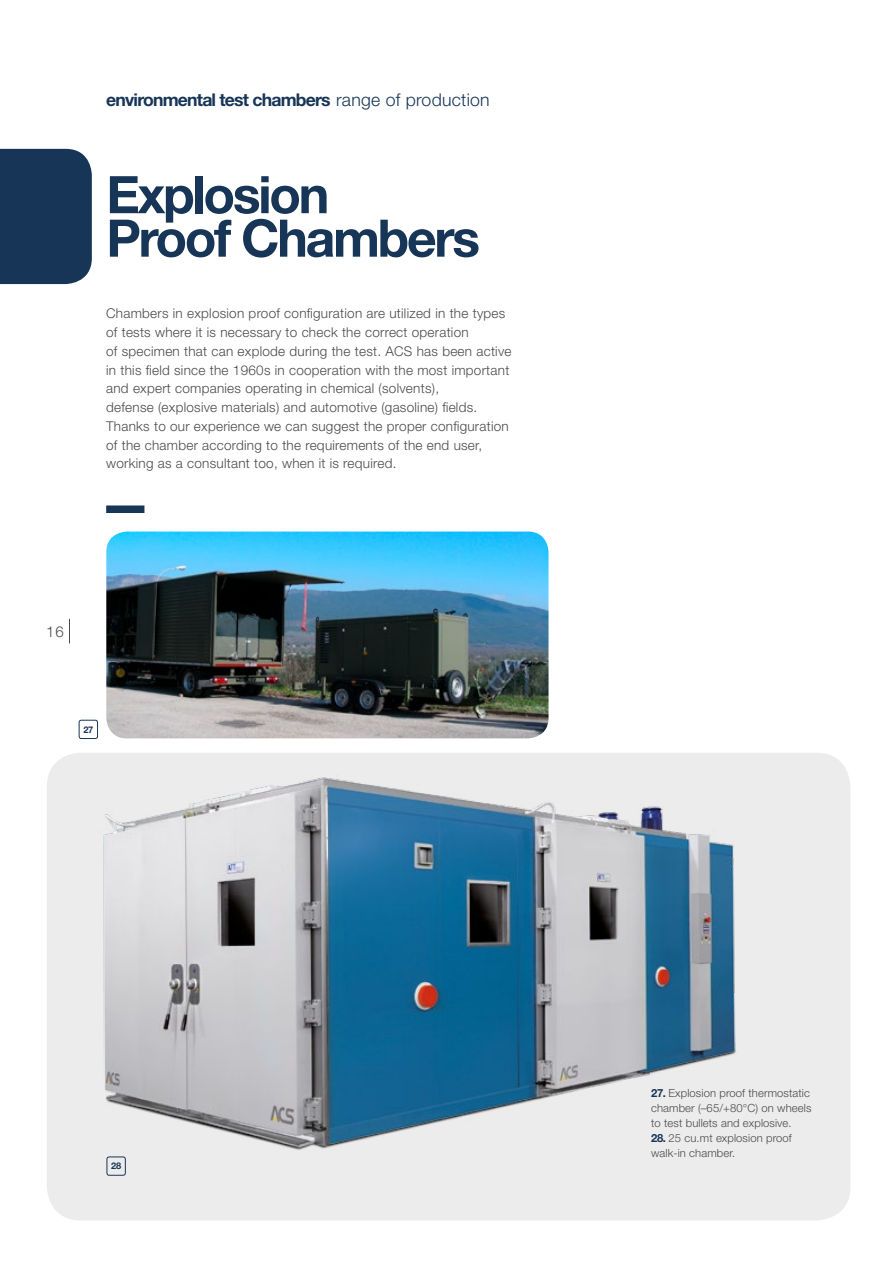
<style>
.page{position:relative;width:893px;height:1263px;background:#fff}
.page>*{position:absolute;margin:0;border:0;box-sizing:border-box;transform-origin:0 0}
.t1{font:700 51.75px/43.5px "Helvetica Neue LT Std";letter-spacing:-.045em;color:#173557}
.t2{font:700 17.55px "Helvetica Neue LT Std";letter-spacing:-.045em;color:#173557}
.t3{font:300 15px "Helvetica Neue LT Std";color:#4a4a49}
.t4{font:300 13.5px/18.8px "Helvetica Neue LT Std";letter-spacing:.02em;color:#4a4a49}
.t5{font:300 11.25px/15px "Helvetica Neue LT Std";letter-spacing:.01em;color:#4a4a49}
.t6{font:700 9.15px "Helvetica Neue LT Std";color:#173557}
.s1{font-weight:300}
.s2{font-weight:700;color:#173557}
</style>
<div class="page">
<img style="left:106px;top:531px;width:443px;height:144px">
<div style="left:47px;top:753px;width:803px;height:467px;background:#edeced;border-radius:34px"></div>
<img style="left:80px;top:675px;width:656px;height:501px">
<div style="left:106px;top:505px;width:38px;height:8px;background:#173557"></div>
<div style="left:107px;top:1157px;width:19px;height:18px;border:1px solid #173557;border-radius:2px"></div>
<div style="left:79px;top:720px;width:19px;height:18px;background:#fff;border-radius:2px"></div>
<div style="left:79px;top:720px;width:19px;height:19px;border:1px solid #173557;border-radius:2px"></div>
<div style="left:0;top:149px;width:92px;height:135px;background:#173557"></div>
<svg style="left:69px;top:619px;width:1px;height:24px"></svg>
<p class="t2" style="left:106px;top:89px;width:385px">environmental test chambers <span class="s1">range of production</span></p>
<h1 class="t1" style="left:106px;top:172px;width:375px">Explosion<br>Proof Chambers</h1>
<p class="t4" style="left:106px;top:304px;width:407px">Chambers in explosion proof configuration are utilized in the types of tests where it is necessary to check the correct operation<br>of specimen that can explode during the test. ACS has been active in this field since the 1960s in cooperation with the most important and expert companies operating in chemical (solvents),<br>defense (explosive materials) and automotive (gasoline) fields.<br>Thanks to our experience we can suggest the proper configuration of the chamber according to the requirements of the end user, working as a consultant too, when it is required.</p>
<p class="t3" style="left:46px;top:623px;width:19px">16</p>
<p class="t6" style="left:83px;top:724px;width:11px">27</p>
<p class="t6" style="left:111px;top:1160px;width:11px">28</p>
<p class="t5" style="left:651px;top:1085px;width:162px"><span class="s2">27.</span> Explosion proof thermostatic chamber (–65/+80°C) on wheels to test bullets and explosive.</p>
<p class="t5" style="left:651px;top:1130px;width:142px"><span class="s2">28.</span> 25 cu.mt explosion proof walk-in chamber.</p>
</div>
